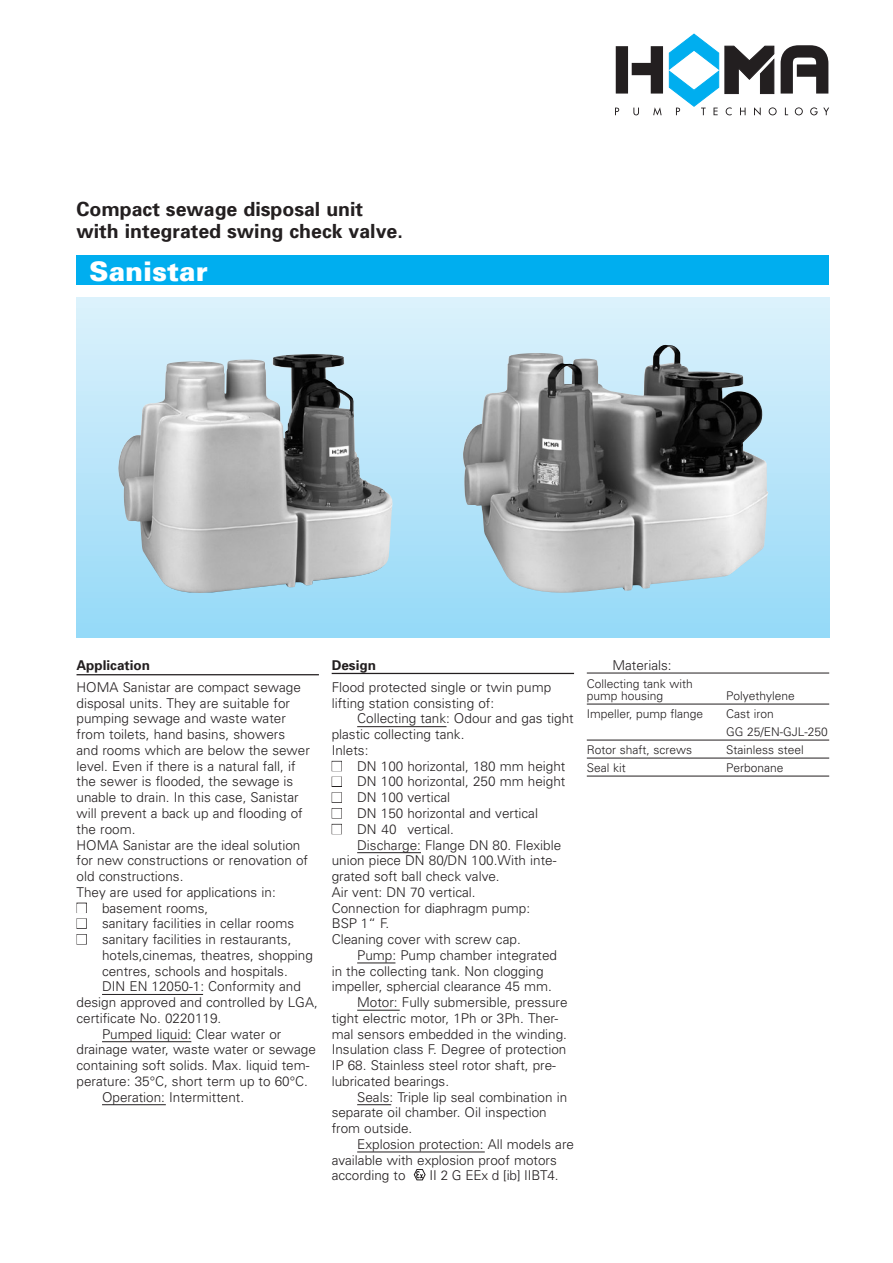
<style>
.page{position:relative;width:893px;height:1263px;background:#fff}
.page>*{position:absolute;margin:0;border:0;box-sizing:border-box;transform-origin:0 0}
.t1{font:900 27px "Univers";color:#fff}
.t2{font:700 19.5px/21.8px "Univers";color:#231f20}
.t3{font:300 13.5px/15.8px "Univers";color:#231f20}
.t4{font:700 13.5px "Univers";color:#231f20}
.t5{font:300 12px/12px "Univers";color:#231f20}
.s1{color:#fff}
</style>
<div class="page">
<hr style="left:77px;top:674px;width:242px;height:1px;background:#231f20">
<hr style="left:102px;top:994px;width:101px;height:1px;background:#231f20">
<hr style="left:102px;top:1041px;width:89px;height:1px;background:#231f20">
<hr style="left:102px;top:1104px;width:64px;height:1px;background:#231f20">
<div style="left:77px;top:903px;width:10px;height:10px;border:1px solid #231f20"></div>
<div style="left:77px;top:918px;width:10px;height:11px;border:1px solid #231f20"></div>
<div style="left:77px;top:934px;width:10px;height:10px;border:1px solid #231f20"></div>
<hr style="left:332px;top:673px;width:242px;height:1px;background:#231f20">
<hr style="left:357px;top:726px;width:89px;height:1px;background:#231f20">
<hr style="left:357px;top:852px;width:64px;height:1px;background:#231f20">
<hr style="left:357px;top:963px;width:38px;height:1px;background:#231f20">
<hr style="left:357px;top:1010px;width:43px;height:1px;background:#231f20">
<hr style="left:357px;top:1104px;width:34px;height:1px;background:#231f20">
<hr style="left:357px;top:1152px;width:128px;height:1px;background:#231f20">
<div style="left:332px;top:761px;width:10px;height:10px;border:1px solid #231f20"></div>
<div style="left:332px;top:777px;width:10px;height:10px;border:1px solid #231f20"></div>
<div style="left:332px;top:792px;width:10px;height:11px;border:1px solid #231f20"></div>
<div style="left:332px;top:808px;width:10px;height:10px;border:1px solid #231f20"></div>
<div style="left:332px;top:824px;width:10px;height:10px;border:1px solid #231f20"></div>
<svg style="left:414px;top:1169px;width:11px;height:11px"></svg>
<hr style="left:587px;top:673px;width:242px;height:1px;background:#231f20">
<hr style="left:587px;top:704px;width:242px;height:1px;background:#231f20">
<hr style="left:587px;top:740px;width:242px;height:1px;background:#231f20">
<hr style="left:587px;top:758px;width:242px;height:1px;background:#231f20">
<hr style="left:587px;top:776px;width:242px;height:1px;background:#231f20">
<div style="left:77px;top:255px;width:752px;height:30px;background:#00aeef"></div>
<svg style="left:615px;top:108px;width:4px;height:7px"></svg>
<svg style="left:633px;top:108px;width:6px;height:7px"></svg>
<svg style="left:653px;top:107px;width:9px;height:8px"></svg>
<svg style="left:725px;top:46px;width:49px;height:48px"></svg>
<svg style="left:669px;top:34px;width:50px;height:81px"></svg>
<svg style="left:726px;top:107px;width:6px;height:8px"></svg>
<svg style="left:740px;top:108px;width:6px;height:7px"></svg>
<svg style="left:754px;top:107px;width:7px;height:9px"></svg>
<svg style="left:769px;top:107px;width:8px;height:8px"></svg>
<svg style="left:795px;top:107px;width:8px;height:8px"></svg>
<svg style="left:810px;top:107px;width:19px;height:8px"></svg>
<svg style="left:616px;top:46px;width:47px;height:48px"></svg>
<svg style="left:781px;top:45px;width:47px;height:49px"></svg>
<div style="left:77px;top:298px;width:752px;height:340px;background:linear-gradient(to bottom,#dcf2fc,#95d9f8)"></div>
<img style="left:118px;top:354px;width:274px;height:240px">
<img style="left:463px;top:344px;width:306px;height:249px">
<h2 class="t2" style="left:77px;top:198px;width:328px">Compact sewage disposal unit with integrated swing check valve.</h2>
<h1 class="t1" style="left:89px;top:254px;width:120px">Sanistar</h1>
<p class="t4" style="left:77px;top:657px;width:75px">Application</p>
<p class="t3" style="left:77px;top:679px;width:235px">HOMA Sanistar are compact sewage disposal units. They are suitable for pumping sewage and waste water from toilets, hand basins, showers and rooms which are below the sewer level. Even if there is a natural fall, if the sewer is flooded, the sewage is unable to drain. In this case, Sanistar will prevent a back up and flooding of the room.<br>HOMA Sanistar are the ideal solution for new constructions or renovation of old constructions.<br>They are used for applications in:</p>
<p class="t3" style="left:77px;top:900px;width:133px"><span class="s1">■</span> basement rooms,</p>
<p class="t3" style="left:77px;top:915px;width:219px"><span class="s1">■</span> sanitary facilities in cellar rooms</p>
<p class="t3" style="left:77px;top:931px;width:216px"><span class="s1">■</span> sanitary facilities in restaurants,</p>
<p class="t3" style="left:102px;top:947px;width:212px">hotels,cinemas, theatres, shopping</p>
<p class="t3" style="left:102px;top:963px;width:187px">centres, schools and hospitals.</p>
<p class="t3" style="left:102px;top:978px;width:200px">DIN EN 12050-1: Conformity and</p>
<p class="t3" style="left:77px;top:994px;width:243px">design approved and controlled by LGA,</p>
<p class="t3" style="left:77px;top:1010px;width:146px">certificate No. 0220119.</p>
<p class="t3" style="left:102px;top:1026px;width:181px">Pumped liquid: Clear water or</p>
<p class="t3" style="left:77px;top:1041px;width:241px">drainage water, waste water or sewage</p>
<p class="t3" style="left:77px;top:1057px;width:234px">containing soft solids. Max. liquid tem-</p>
<p class="t3" style="left:77px;top:1073px;width:233px">perature: 35°C, short term up to 60°C.</p>
<p class="t3" style="left:102px;top:1089px;width:144px">Operation: Intermittent.</p>
<p class="t4" style="left:332px;top:657px;width:46px">Design</p>
<p class="t3" style="left:332px;top:679px;width:221px">Flood protected single or twin pump lifting station consisting of:</p>
<p class="t3" style="left:332px;top:711px;width:243px;text-indent:26px">Collecting tank: Odour and gas tight plastic collecting tank.<br>Inlets:</p>
<p class="t3" style="left:332px;top:758px;width:235px"><span class="s1">■</span> DN 100 horizontal, 180 mm height</p>
<p class="t3" style="left:332px;top:774px;width:235px"><span class="s1">■</span> DN 100 horizontal, 250 mm height</p>
<p class="t3" style="left:332px;top:789px;width:120px"><span class="s1">■</span> DN 100 vertical</p>
<p class="t3" style="left:332px;top:805px;width:208px"><span class="s1">■</span> DN 150 horizontal and vertical</p>
<p class="t3" style="left:332px;top:821px;width:124px"><span class="s1">■</span> DN 40 vertical.</p>
<p class="t3" style="left:357px;top:837px;width:206px">Discharge: Flange DN 80. Flexible</p>
<p class="t3" style="left:332px;top:852px;width:226px">union piece DN 80/DN 100.With inte-</p>
<p class="t3" style="left:332px;top:868px;width:170px">grated soft ball check valve.</p>
<p class="t3" style="left:332px;top:884px;width:146px">Air vent: DN 70 vertical.</p>
<p class="t3" style="left:332px;top:900px;width:200px">Connection for diaphragm pump:</p>
<p class="t3" style="left:332px;top:915px;width:59px">BSP 1“ F.</p>
<p class="t3" style="left:332px;top:931px;width:191px">Cleaning cover with screw cap.</p>
<p class="t3" style="left:357px;top:947px;width:201px">Pump: Pump chamber integrated</p>
<p class="t3" style="left:332px;top:963px;width:213px">in the collecting tank. Non clogging</p>
<p class="t3" style="left:332px;top:978px;width:222px">impeller, sphercial clearance 45 mm.</p>
<p class="t3" style="left:357px;top:994px;width:212px">Motor: Fully submersible, pressure</p>
<p class="t3" style="left:332px;top:1010px;width:228px">tight electric motor, 1Ph or 3Ph. Ther-</p>
<p class="t3" style="left:332px;top:1026px;width:237px">mal sensors embedded in the winding.</p>
<p class="t3" style="left:332px;top:1041px;width:236px">Insulation class F. Degree of protection</p>
<p class="t3" style="left:332px;top:1057px;width:226px">IP 68. Stainless steel rotor shaft, pre-</p>
<p class="t3" style="left:332px;top:1073px;width:119px">lubricated bearings.</p>
<p class="t3" style="left:357px;top:1089px;width:211px">Seals: Triple lip seal combination in</p>
<p class="t3" style="left:332px;top:1104px;width:217px">separate oil chamber. Oil inspection</p>
<p class="t3" style="left:332px;top:1120px;width:82px">from outside.</p>
<p class="t3" style="left:357px;top:1136px;width:218px">Explosion protection: All models are</p>
<p class="t3" style="left:332px;top:1152px;width:227px">available with explosion proof motors</p>
<p class="t3" style="left:332px;top:1167px;width:75px">according to</p>
<p class="t3" style="left:430px;top:1167px;width:130px">II 2 G EEx d [ib] IIBT4.</p>
<p class="t3" style="left:612px;top:657px;width:61px">Materials:</p>
<p class="t5" style="left:587px;top:677px;width:108px">Collecting tank with pump housing</p>
<p class="t5" style="left:726px;top:689px;width:70px">Polyethylene</p>
<p class="t5" style="left:587px;top:707px;width:118px">Impeller, pump flange</p>
<p class="t5" style="left:726px;top:704px;width:103px;line-height:18px">Cast iron<br>GG 25/EN-GJL-250</p>
<p class="t5" style="left:587px;top:743px;width:107px">Rotor shaft, screws</p>
<p class="t5" style="left:726px;top:743px;width:79px">Stainless steel</p>
<p class="t5" style="left:587px;top:761px;width:40px">Seal kit</p>
<p class="t5" style="left:726px;top:761px;width:59px">Perbonane</p>
</div>
